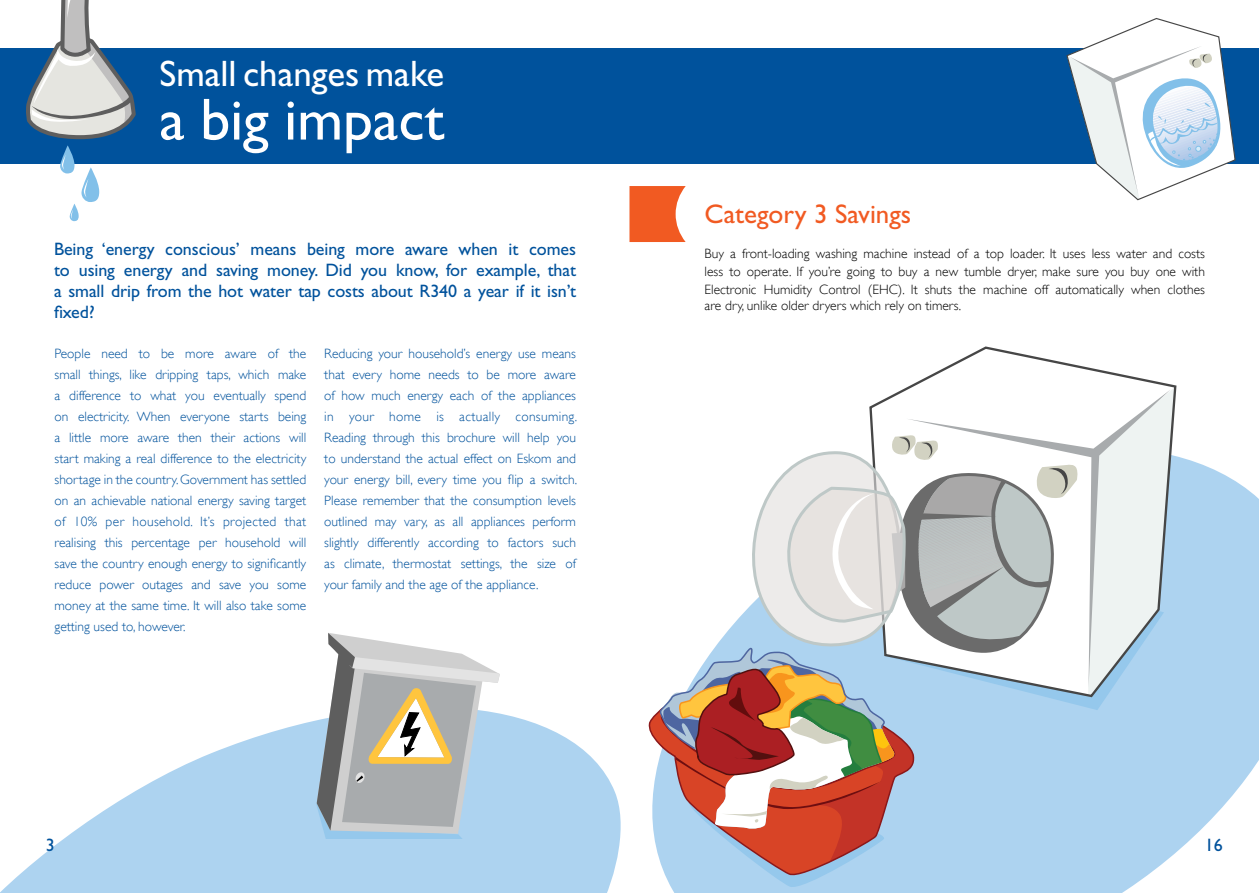
<style>
.page{position:relative;width:1259px;height:893px;background:#fff}
.page>*{position:absolute;margin:0;border:0;box-sizing:border-box;transform-origin:0 0}
.t1{font:59.55px "Gill Sans Std";color:#fff}
.t2{font:36.9px "Gill Sans Std";color:#fff}
.t3{font:27px "Gill Sans Std";color:#f15a22}
.t4{font:18px/21px "Gill Sans Std";letter-spacing:-.005em;color:#00529c;text-align:justify}
.t5{font:300 13.5px/21px "Gill Sans";color:#00529c;text-align:justify}
.t6{font:300 13.5px/18px "Gill Sans";color:#000;text-align:justify}
</style>
<div class="page">
<div style="left:0;top:48px;width:1259px;height:115px;background:#00529c"></div>
<svg style="left:0;top:713px;width:621px;height:180px;fill:#add3f0"></svg>
<svg style="left:316px;top:633px;width:184px;height:206px"></svg>
<svg style="left:674px;top:456px;width:585px;height:437px;fill:#add3f0"></svg>
<svg style="left:1065px;top:18px;width:171px;height:183px"></svg>
<svg style="left:909px;top:346px;width:268px;height:352px"></svg>
<svg style="left:649px;top:386px;width:526px;height:506px"></svg>
<svg style="left:629px;top:186px;width:56px;height:56px;background:#f26d3c"></svg>
<svg style="left:23px;top:0;width:187px;height:221px"></svg>
<h2 class="t2" style="left:159px;top:52px;width:286px">Small changes make</h2>
<h1 class="t1" style="left:159px;top:85px;width:286px">a big impact</h1>
<h3 class="t4" style="left:54px;top:239px;width:523px">Being ‘energy conscious’ means being more aware when it comes to using energy and saving money. Did you know, for example, that a small drip from the hot water tap costs about R340 a year if it isn’t fixed?</h3>
<p class="t5" style="left:55px;top:343px;width:253px">People need to be more aware of the small things, like dripping taps, which make a difference to what you eventually spend on electricity. When everyone starts being a little more aware then their actions will start making a real difference to the electricity shortage in the country. Government has settled on an achievable national energy saving target of 10% per household. It’s projected that realising this percentage per household will save the country enough energy to significantly reduce power outages and save you some money at the same time. It will also take some getting used to, however.</p>
<p class="t5" style="left:324px;top:343px;width:254px">Reducing your household’s energy use means that every home needs to be more aware of how much energy each of the appliances in your home is actually consuming.<br>Reading through this brochure will help you to understand the actual effect on Eskom and your energy bill, every time you flip a switch.<br>Please remember that the consumption levels outlined may vary, as all appliances perform slightly differently according to factors such as climate, thermostat settings, the size of your family and the age of the appliance.</p>
<h3 class="t3" style="left:704px;top:199px;width:208px">Category 3 Savings</h3>
<p class="t6" style="left:704px;top:244px;width:502px">Buy a front-loading washing machine instead of a top loader. It uses less water and costs less to operate. If you’re going to buy a new tumble dryer, make sure you buy one with Electronic Humidity Control (EHC). It shuts the machine off automatically when clothes</p>
<p class="t6" style="left:704px;top:297px;width:258px">are dry, unlike older dryers which rely on timers.</p>
<h3 class="t4" style="left:46px;top:835px;width:10px">3</h3>
<h3 class="t4" style="left:1205px;top:835px;width:19px">16</h3>
</div>
